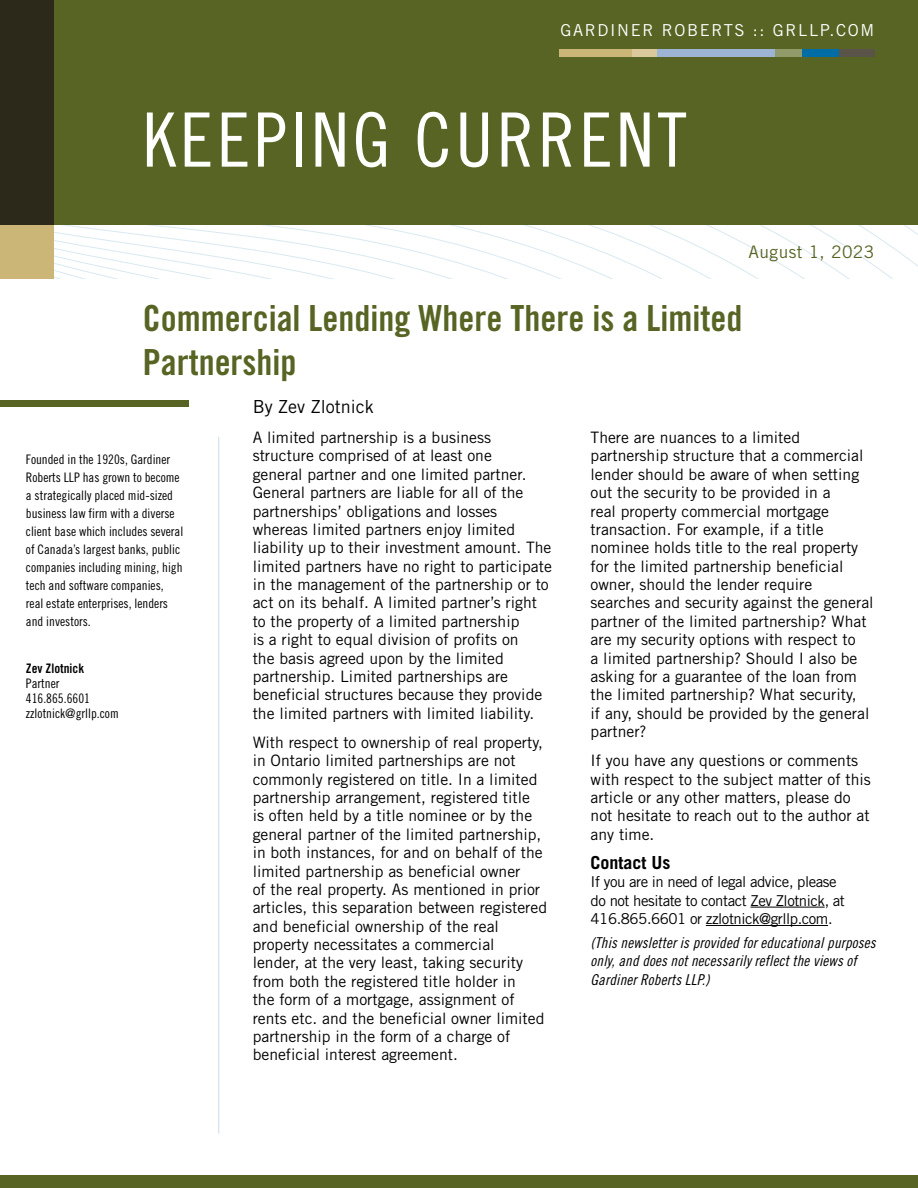
<style>
.page{position:relative;width:918px;height:1188px;background:#fff}
.page>*{position:absolute;margin:0;border:0;box-sizing:border-box;transform-origin:0 0}
.t1{font:75px "Trade Gothic LT Std Cn 18";letter-spacing:.05em;color:#fff}
.t2{font:36px/43.3px "Trade Gothic LT Std Bd Cn 20";color:#576423}
.t3{font:18px "Trade Gothic LT Std";color:#000}
.t4{font:700 18px "Trade Gothic LT Std";color:#000}
.t5{font:17.25px "Trade Gothic LT Std";letter-spacing:.025em;color:#576423}
.t6{font:16.5px "Trade Gothic LT Std";letter-spacing:.1em;color:#fff}
.t7{font:15.75px/18.5px "Trade Gothic LT Std";color:#000}
.t8{font:15px/18.3px "Trade Gothic LT Std Cn 18 Obl";letter-spacing:.01em;color:#000}
.t9{font:15px/18.3px "Trade Gothic LT Std";letter-spacing:-.03em;color:#000}
.t10{font:13.2px/18px "Trade Gothic LT Std Cn 18";color:#000}
.t11{font:13.2px "Trade Gothic LT Std Bd Cn 20";color:#000}
</style>
<div class="page">
<svg style="left:54px;top:225px;width:864px;height:54px"></svg>
<div style="left:54px;top:0;width:864px;height:225px;background:#576423"></div>
<div style="left:0;top:400px;width:189px;height:7px;background:#576423"></div>
<hr style="left:218px;top:437px;width:1px;height:697px;background:#c8ddeb">
<div style="left:0;top:0;width:54px;height:225px;background:#2c291a"></div>
<div style="left:0;top:225px;width:54px;height:54px;background:#cbb677"></div>
<hr style="left:750px;top:907px;width:75px;height:1px;background:#000">
<hr style="left:706px;top:925px;width:122px;height:1px;background:#000">
<div style="left:0;top:1175px;width:918px;height:13px;background:#576423"></div>
<div style="left:559px;top:49px;width:74px;height:8px;background:#cbb677"></div>
<div style="left:633px;top:49px;width:25px;height:8px;background:#dac99a"></div>
<div style="left:657px;top:49px;width:118px;height:8px;background:#9db4d2"></div>
<div style="left:775px;top:49px;width:28px;height:8px;background:#919b6a"></div>
<div style="left:803px;top:49px;width:36px;height:8px;background:#006ea5"></div>
<div style="left:839px;top:49px;width:35px;height:8px;background:#595447"></div>
<p class="t6" style="left:560px;top:20px;width:315px">GARDINER ROBERTS :: GRLLP.COM</p>
<h1 class="t1" style="left:143px;top:95px;width:545px">Keeping Current</h1>
<p class="t5" style="left:749px;top:241px;width:127px">August 1, 2023</p>
<h2 class="t2" style="left:143px;top:296px;width:601px">Commercial Lending Where There is a Limited<br>Partnership</h2>
<p class="t3" style="left:253px;top:396px;width:122px">By Zev Zlotnick</p>
<p class="t10" style="left:26px;top:450px;width:159px">Founded in the 1920s, Gardiner<br>Roberts LLP has grown to become a strategically placed mid-sized business law firm with a diverse client base which includes several of Canada’s largest banks, public companies including mining, high tech and software companies, real estate enterprises, lenders and investors.</p>
<p class="t11" style="left:26px;top:660px;width:60px">Zev Zlotnick</p>
<p class="t10" style="left:26px;top:675px;width:94px;line-height:15.1px">Partner<br>416.865.6601 zzlotnick@grllp.com</p>
<p class="t7" style="left:253px;top:428px;width:301px">A limited partnership is a business structure comprised of at least one<br>general partner and one limited partner.<br>General partners are liable for all of the partnerships’ obligations and losses whereas limited partners enjoy limited liability up to their investment amount. The limited partners have no right to participate in the management of the partnership or to act on its behalf. A limited partner’s right to the property of a limited partnership<br>is a right to equal division of profits on<br>the basis agreed upon by the limited partnership. Limited partnerships are beneficial structures because they provide the limited partners with limited liability.</p>
<p class="t7" style="left:253px;top:733px;width:296px">With respect to ownership of real property, in Ontario limited partnerships are not commonly registered on title. In a limited partnership arrangement, registered title<br>is often held by a title nominee or by the general partner of the limited partnership, in both instances, for and on behalf of the limited partnership as beneficial owner<br>of the real property. As mentioned in prior articles, this separation between registered and beneficial ownership of the real property necessitates a commercial<br>lender, at the very least, taking security from both the registered title holder in<br>the form of a mortgage, assignment of rents etc. and the beneficial owner limited partnership in the form of a charge of beneficial interest agreement.</p>
<p class="t7" style="left:591px;top:428px;width:285px">There are nuances to a limited partnership structure that a commercial lender should be aware of when setting out the security to be provided in a<br>real property commercial mortgage transaction. For example, if a title nominee holds title to the real property for the limited partnership beneficial owner, should the lender require searches and security against the general partner of the limited partnership? What are my security options with respect to<br>a limited partnership? Should I also be asking for a guarantee of the loan from the limited partnership? What security,<br>if any, should be provided by the general partner?</p>
<p class="t7" style="left:591px;top:751px;width:282px">If you have any questions or comments with respect to the subject matter of this article or any other matters, please do not hesitate to reach out to the author at any time.</p>
<p class="t4" style="left:591px;top:851px;width:82px">Contact Us</p>
<p class="t9" style="left:591px;top:873px;width:256px">If you are in need of legal advice, please do not hesitate to contact Zev Zlotnick, at<br>416.865.6601 or zzlotnick@grllp.com.</p>
<p class="t8" style="left:591px;top:934px;width:287px">(This newsletter is provided for educational purposes only, and does not necessarily reflect the views of<br>Gardiner Roberts LLP.)</p>
</div>
